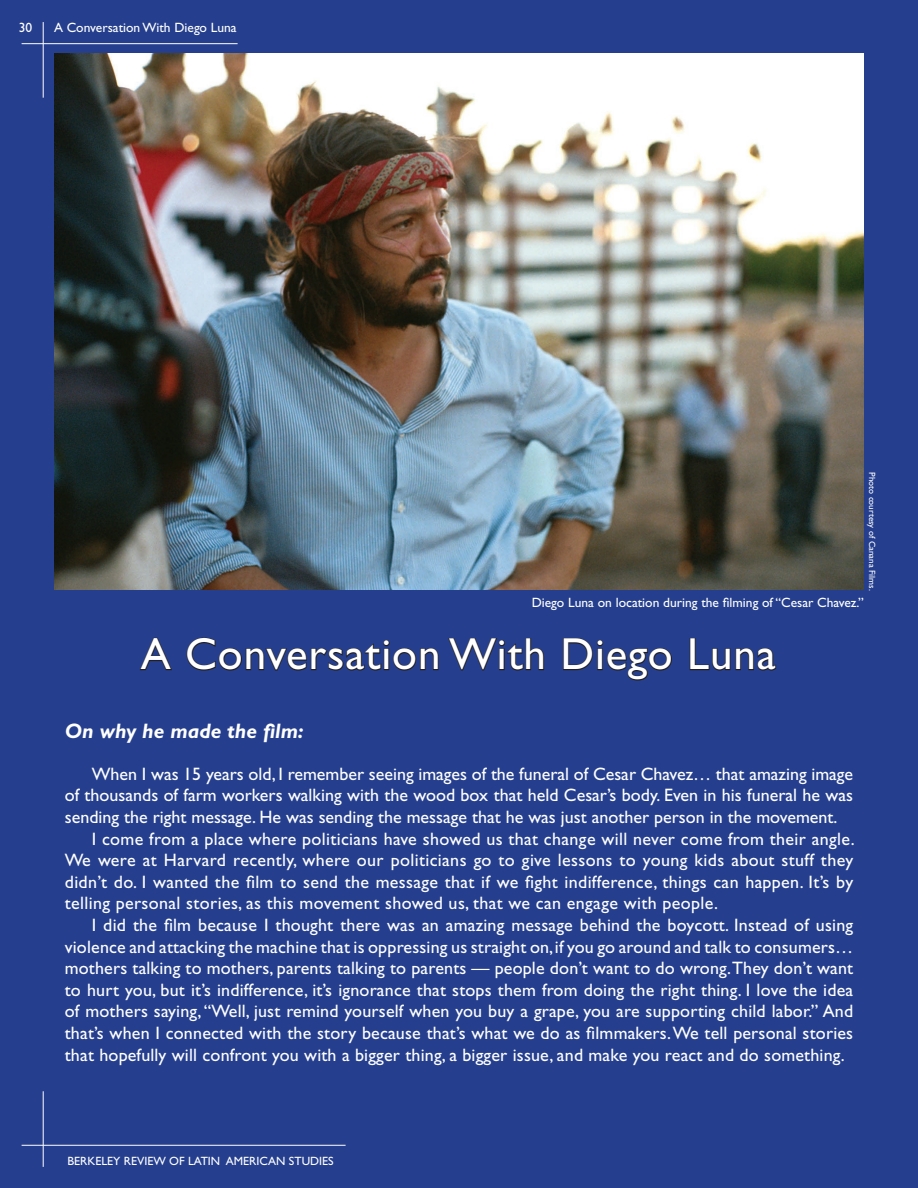
<style>
.page{position:relative;width:918px;height:1188px;background:#253f8e}
.page>*{position:absolute;margin:0;border:0;box-sizing:border-box;transform-origin:0 0}
.t1{font:45px "Gill Sans";letter-spacing:.02em;color:#fff}
.Inset_Box_Text{font:italic 700 21px "Gill Sans";color:#fff}
.Inset_Box_Text-2{font:18px/21.6px "Gill Sans";letter-spacing:.01em;color:#fff;text-align:justify}
.t2{font:13.5px "Gill Sans";color:#fff}
.t3{font:12px "Gill Sans";color:#fff}
.Credit{font:9px "Gill Sans";color:#fff}
</style>
<div class="page">
<hr style="left:22px;top:43px;width:216px;height:1px;background:#fff">
<hr style="left:43px;top:22px;width:1px;height:76px;background:#fff">
<hr style="left:22px;top:1145px;width:324px;height:1px;background:#fff">
<hr style="left:43px;top:1091px;width:1px;height:76px;background:#fff">
<img style="left:54px;top:54px;width:810px;height:536px">
<svg style="left:140px;top:637px;width:32px;height:34px"></svg>
<svg style="left:186px;top:637px;width:253px;height:34px"></svg>
<svg style="left:448px;top:638px;width:97px;height:33px"></svg>
<svg style="left:563px;top:638px;width:109px;height:43px"></svg>
<svg style="left:689px;top:638px;width:88px;height:33px"></svg>
<p class="t2" style="left:19px;top:20px;width:15px">30</p>
<p class="t2" style="left:54px;top:20px;width:184px">A Conversation With Diego Luna</p>
<p class="Credit" style="left:878px;top:472px;width:120px;rotate:90deg">Photo courtesy of Canana Films.</p>
<p class="t2" style="left:532px;top:595px;width:334px">Diego Luna on location during the filming of “Cesar Chavez.”</p>
<p class="t1" style="left:141px;top:628px;width:637px">A Conversation With Diego Luna</p>
<p class="Inset_Box_Text" style="left:65px;top:719px;width:240px">On why he made the film:</p>
<p class="Inset_Box_Text-2" style="left:65px;top:763px;width:790px;text-indent:27px">When I was 15 years old, I remember seeing images of the funeral of Cesar Chavez… that amazing image of thousands of farm workers walking with the wood box that held Cesar’s body. Even in his funeral he was sending the right message. He was sending the message that he was just another person in the movement.</p>
<p class="Inset_Box_Text-2" style="left:65px;top:828px;width:792px;text-indent:27px">I come from a place where politicians have showed us that change will never come from their angle.<br>We were at Harvard recently, where our politicians go to give lessons to young kids about stuff they didn’t do. I wanted the film to send the message that if we fight indifference, things can happen. It’s by telling personal stories, as this movement showed us, that we can engage with people.</p>
<p class="Inset_Box_Text-2" style="left:65px;top:914px;width:790px;text-indent:27px">I did the film because I thought there was an amazing message behind the boycott. Instead of using violence and attacking the machine that is oppressing us straight on, if you go around and talk to consumers… mothers talking to mothers, parents talking to parents — people don’t want to do wrong.They don’t want to hurt you, but it’s indifference, it’s ignorance that stops them from doing the right thing. I love the idea of mothers saying, “Well, just remind yourself when you buy a grape, you are supporting child labor.” And that’s when I connected with the story because that’s what we do as filmmakers. We tell personal stories that hopefully will confront you with a bigger thing, a bigger issue, and make you react and do something.</p>
<p class="t3" style="left:68px;top:1154px;width:268px">BERKELEY REVIEW OF LATIN AMERICAN STUDIES</p>
</div>
